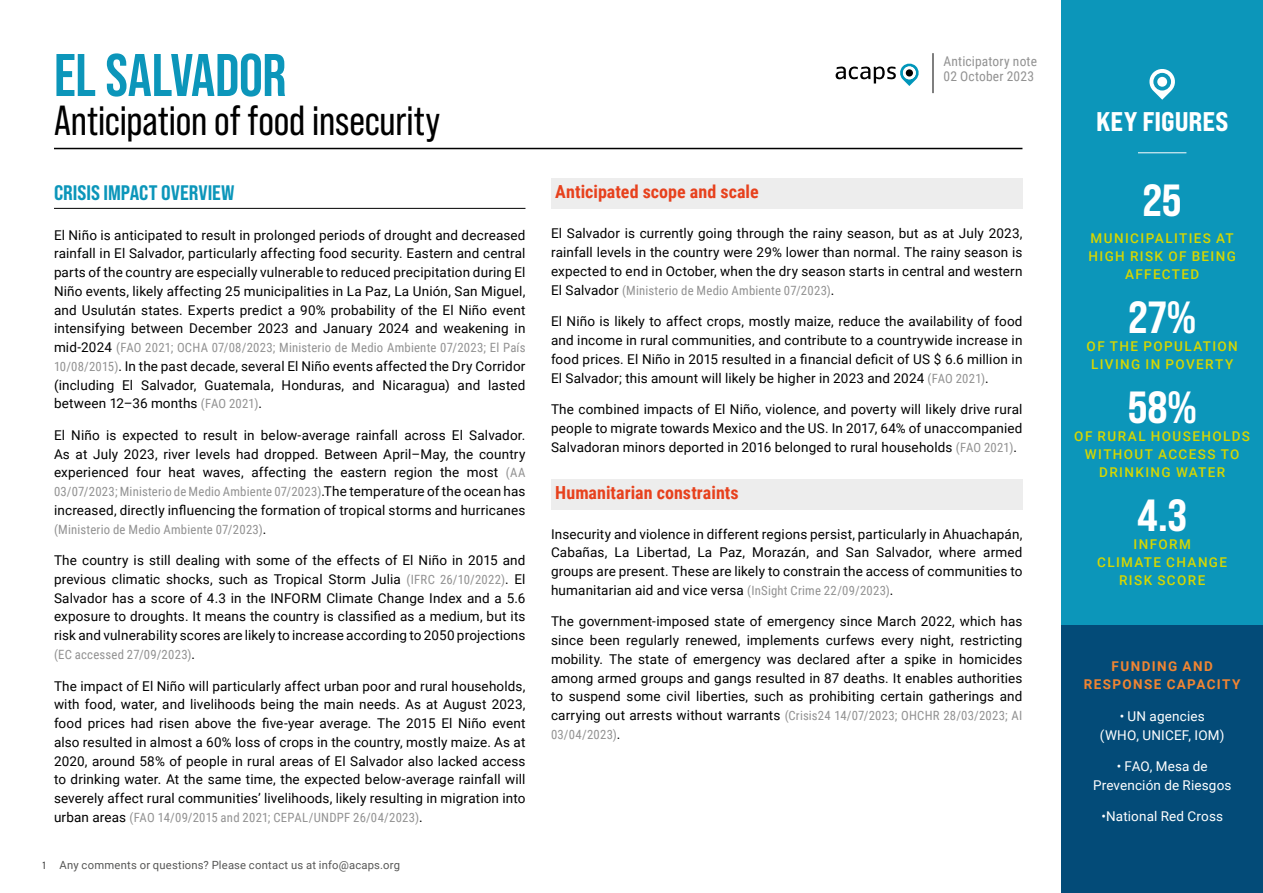
<style>
.page{position:relative;width:1263px;height:893px;background:#fff}
.page>*{position:absolute;margin:0;border:0;box-sizing:border-box;transform-origin:0 0}
.t1{font:700 60px "Bebas Neue Pro";letter-spacing:-.005em;color:#0c96ba}
.t2{font:45px "Bebas Neue Pro Semi Exp X Bold";color:#fff}
.t3{font:42px "Bebas Neue Pro";letter-spacing:-.005em;color:#000}
.t4{font:800 expanded 27px "Bebas Neue Pro";color:#fff}
.t5{font:21px "Bebas Neue Pro Semi Exp X Bold";color:#0c96ba}
.t6{font:700 18px "Roboto Condensed";color:#e7411d}
.t7{font:13.5px/18.8px "Roboto";letter-spacing:.01em;color:#000;text-align:justify}
.t8{font:500 13.5px/18px "Roboto";letter-spacing:.1em;color:#d7d700;text-align:center}
.t9{font:13.5px/18.8px "Roboto";letter-spacing:.01em;color:#fff;text-align:center}
.t10{font:13.5px/15px "Roboto Condensed";letter-spacing:.015em;color:#929292}
.t11{font:700 13.5px/18px "Roboto";letter-spacing:.105em;color:#f18532;text-align:center}
.t12{font:12.75px/18.8px "Roboto Condensed";letter-spacing:.015em;color:#929292}
.t13{font:11.25px "Roboto";letter-spacing:.02em;color:#575756}
.t14{font:10.5px "Bebas Neue Pro Middle";color:#000}
.s1{font-family:"Roboto";font-size:13.5px;color:#000}
.s2{font-family:"Roboto Condensed";font-size:12.75px;color:#929292}
</style>
<div class="page">
<div style="left:1061px;top:0;width:202px;height:893px;background:#0c96ba"></div>
<hr style="left:1138px;top:152px;width:48px;height:1px;background:#fff">
<svg style="left:1149px;top:69px;width:26px;height:31px"></svg>
<div style="left:1157px;top:77px;width:10px;height:10px;background:#fff;border-radius:50%"></div>
<svg style="left:836px;top:64px;width:83px;height:22px"></svg>
<svg style="left:903px;top:66px;width:13px;height:13px"></svg>
<div style="left:906px;top:69px;width:7px;height:8px;background:#000;border-radius:50%"></div>
<hr style="left:933px;top:53px;width:1px;height:40px;background:#000">
<div style="left:1061px;top:625px;width:202px;height:268px;background:#034b78"></div>
<hr style="left:54px;top:148px;width:968px;height:1px;background:#000">
<hr style="left:54px;top:208px;width:471px;height:1px;background:#000">
<div style="left:551px;top:179px;width:471px;height:30px;background:#ededed"></div>
<div style="left:551px;top:479px;width:471px;height:30px;background:#ededed"></div>
<h1 class="t1" style="left:54px;top:41px;width:234px">EL SALVADOR</h1>
<h3 class="t3" style="left:54px;top:97px;width:388px">Anticipation of food insecurity</h3>
<h3 class="t5" style="left:54px;top:180px;width:182px">CRISIS IMPACT OVERVIEW</h3>
<p class="t7" style="left:54px;top:225px;width:473px">El Niño is anticipated to result in prolonged periods of drought and decreased rainfall in El Salvador, particularly affecting food security. Eastern and central parts of the country are especially vulnerable to reduced precipitation during El Niño events, likely affecting 25 municipalities in La Paz, La Unión, San Miguel, and Usulután states. Experts predict a 90% probability of the El Niño event intensifying between December 2023 and January 2024 and weakening in</p>
<p class="t12" style="left:54px;top:338px;width:473px"><span class="s1">mid-2024</span> (FAO 2021; OCHA 07/08/2023; Ministerio de Medio Ambiente 07/2023; El País</p>
<p class="t7" style="left:54px;top:356px;width:473px"><span class="s2">10/08/2015)</span>. In the past decade, several El Niño events affected the Dry Corridor (including El Salvador, Guatemala, Honduras, and Nicaragua) and lasted between 12–36 months <span class="s2">(FAO 2021)</span>.</p>
<p class="t7" style="left:54px;top:425px;width:473px">El Niño is expected to result in below-average rainfall across El Salvador.<br>As at July 2023, river levels had dropped. Between April–May, the country experienced four heat waves, affecting the eastern region the most <span class="s2">(AA</span></p>
<p class="t12" style="left:54px;top:482px;width:473px">03/07/2023; Ministerio de Medio Ambiente 07/2023)<span class="s1">.The temperature of the ocean has</span></p>
<p class="t7" style="left:54px;top:500px;width:473px">increased, directly influencing the formation of tropical storms and hurricanes</p>
<p class="t12" style="left:54px;top:519px;width:214px">(Ministerio de Medio Ambiente 07/2023)<span class="s1">.</span></p>
<p class="t7" style="left:54px;top:551px;width:473px">The country is still dealing with some of the effects of El Niño in 2015 and previous climatic shocks, such as Tropical Storm Julia <span class="s2">(IFRC 26/10/2022)</span>. El Salvador has a score of 4.3 in the INFORM Climate Change Index and a 5.6 exposure to droughts. It means the country is classified as a medium, but its risk and vulnerability scores are likely to increase according to 2050 projections</p>
<p class="t12" style="left:54px;top:645px;width:143px">(EC accessed 27/09/2023)<span class="s1">.</span></p>
<p class="t7" style="left:54px;top:676px;width:473px">The impact of El Niño will particularly affect urban poor and rural households, with food, water, and livelihoods being the main needs. As at August 2023, food prices had risen above the five-year average. The 2015 El Niño event also resulted in almost a 60% loss of crops in the country, mostly maize. As at 2020, around 58% of people in rural areas of El Salvador also lacked access to drinking water. At the same time, the expected below-average rainfall will severely affect rural communities’ livelihoods, likely resulting in migration into</p>
<p class="t12" style="left:54px;top:807px;width:370px"><span class="s1">urban areas</span> (FAO 14/09/2015 and 2021; CEPAL/UNDPF 26/04/2023)<span class="s1">.</span></p>
<p class="t14" style="left:43px;top:859px;width:4px">1</p>
<p class="t13" style="left:60px;top:857px;width:342px">Any comments or questions? Please contact us at info@acaps.org</p>
<p class="t10" style="left:943px;top:53px;width:95px">Anticipatory note<br>02 October 2023</p>
<h3 class="t6" style="left:555px;top:179px;width:205px">Anticipated scope and scale</h3>
<p class="t7" style="left:551px;top:224px;width:473px">El Salvador is currently going through the rainy season, but as at July 2023, rainfall levels in the country were 29% lower than normal. The rainy season is expected to end in October, when the dry season starts in central and western</p>
<p class="t12" style="left:551px;top:280px;width:285px"><span class="s1">El Salvador</span> (Ministerio de Medio Ambiente 07/2023)<span class="s1">.</span></p>
<p class="t7" style="left:551px;top:312px;width:473px">El Niño is likely to affect crops, mostly maize, reduce the availability of food and income in rural communities, and contribute to a countrywide increase in food prices. El Niño in 2015 resulted in a financial deficit of US $ 6.6 million in El Salvador; this amount will likely be higher in 2023 and 2024 <span class="s2">(FAO 2021)</span>.</p>
<p class="t7" style="left:551px;top:399px;width:473px">The combined impacts of El Niño, violence, and poverty will likely drive rural people to migrate towards Mexico and the US. In 2017, 64% of unaccompanied Salvadoran minors deported in 2016 belonged to rural households <span class="s2">(FAO 2021)</span>.</p>
<h3 class="t6" style="left:555px;top:480px;width:185px">Humanitarian constraints</h3>
<p class="t7" style="left:551px;top:524px;width:473px">Insecurity and violence in different regions persist, particularly in Ahuachapán, Cabañas, La Libertad, La Paz, Morazán, and San Salvador, where armed groups are present. These are likely to constrain the access of communities to humanitarian aid and vice versa <span class="s2">(InSight Crime 22/09/2023)</span>.</p>
<p class="t7" style="left:551px;top:612px;width:473px">The government-imposed state of emergency since March 2022, which has since been regularly renewed, implements curfews every night, restricting mobility. The state of emergency was declared after a spike in homicides among armed groups and gangs resulted in 87 deaths. It enables authorities to suspend some civil liberties, such as prohibiting certain gatherings and</p>
<p class="t12" style="left:551px;top:706px;width:473px"><span class="s1">carrying out arrests without warrants</span> (Crisis24 14/07/2023; OHCHR 28/03/2023; AI<br>03/04/2023)<span class="s1">.</span></p>
<h3 class="t4" style="left:1096px;top:105px;width:134px">KEY FIGURES</h3>
<h2 class="t2" style="left:1143px;top:174px;width:40px">25</h2>
<p class="t8" style="left:1088px;top:229px;width:149px">MUNICIPALITIES AT<br>HIGH RISK OF BEING<br>AFFECTED</p>
<h2 class="t2" style="left:1128px;top:290px;width:69px">27%</h2>
<p class="t8" style="left:1086px;top:337px;width:153px">OF THE POPULATION<br>LIVING IN POVERTY</p>
<h2 class="t2" style="left:1128px;top:380px;width:70px">58%</h2>
<p class="t8" style="left:1074px;top:427px;width:177px">OF RURAL HOUSEHOLDS<br>WITHOUT ACCESS TO<br>DRINKING WATER</p>
<h2 class="t2" style="left:1137px;top:488px;width:51px">4.3</h2>
<p class="t8" style="left:1097px;top:535px;width:131px">INFORM<br>CLIMATE CHANGE<br>RISK SCORE</p>
<p class="t11" style="left:1084px;top:657px;width:158px">FUNDING AND<br>RESPONSE CAPACITY</p>
<p class="t9" style="left:1100px;top:706px;width:126px">• UN agencies (WHO, UNICEF, IOM)</p>
<p class="t9" style="left:1093px;top:756px;width:140px">• FAO, Mesa de<br>Prevención de Riesgos</p>
<p class="t9" style="left:1101px;top:807px;width:123px">•National Red Cross</p>
</div>
